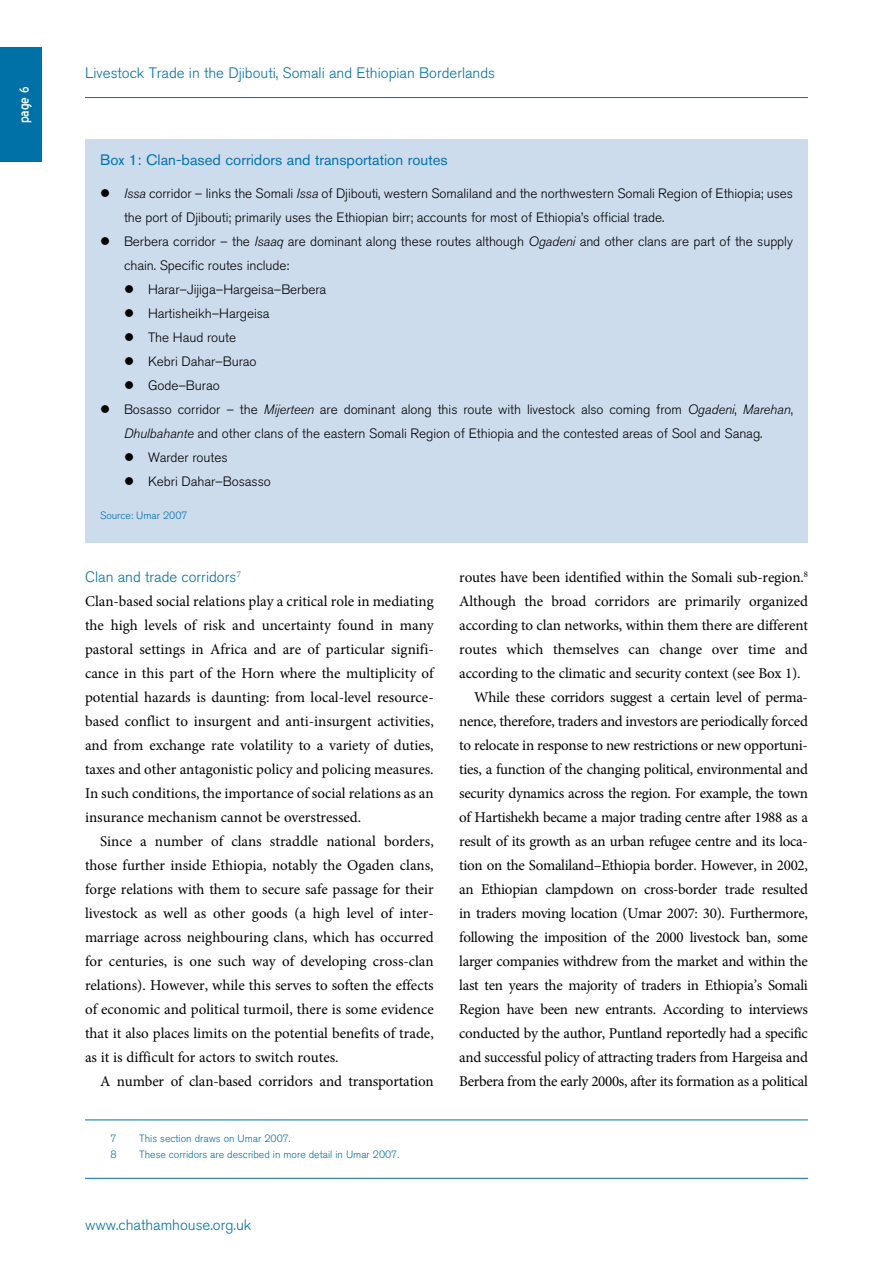
<style>
.page{position:relative;width:893px;height:1263px;background:#fff}
.page>*{position:absolute;margin:0;border:0;box-sizing:border-box;transform-origin:0 0}
.t1{font:16.5px "Blue Highway";color:#fff}
.t2{font:15px/24px "Minion Pro";letter-spacing:-.02em;color:#000;text-align:justify}
.t3{font:300 15px "Akzidenz Grotesk BE";color:#0071a6}
.t4{font:15px "Akzidenz Grotesk BE";color:#0073ae}
.t5{font:15px "Minion Pro";color:#000}
.t6{font:300 13.5px "Akzidenz Grotesk BE";letter-spacing:-.005em;color:#000}
.t7{font:300 10.5px "Akzidenz Grotesk BE";color:#0071a6}
.s1{font-style:italic}
</style>
<div class="page">
<hr style="left:85px;top:1178px;width:723px;height:1px;background:#0071a6">
<hr style="left:85px;top:97px;width:723px;height:1px;background:#0071a6">
<div style="left:0;top:47px;width:42px;height:115px;background:#0071a6"></div>
<div style="left:85px;top:139px;width:723px;height:403px;background:#cddced"></div>
<hr style="left:85px;top:1119px;width:723px;height:1px;background:#0071a6">
<p class="t1" style="left:17px;top:123px;width:39px;rotate:-90deg">page 6</p>
<p class="t3" style="left:85px;top:64px;width:412px">Livestock Trade in the Djibouti, Somali and Ethiopian Borderlands</p>
<p class="t4" style="left:100px;top:151px;width:349px">Box 1: Clan-based corridors and transportation routes</p>
<p class="t6" style="left:124px;top:186px;width:670px"><span class="s1">Issa</span> corridor – links the Somali <span class="s1">Issa</span> of Djibouti, western Somaliland and the northwestern Somali Region of Ethiopia; uses</p>
<p class="t6" style="left:124px;top:210px;width:542px">the port of Djibouti; primarily uses the Ethiopian birr; accounts for most of Ethiopia’s official trade.</p>
<p class="t6" style="left:124px;top:234px;width:670px">Berbera corridor – the <span class="s1">Isaaq</span> are dominant along these routes although <span class="s1">Ogadeni</span> and other clans are part of the supply</p>
<p class="t6" style="left:124px;top:258px;width:167px">chain. Specific routes include:</p>
<p class="t6" style="left:148px;top:282px;width:180px">Harar–Jijiga–Hargeisa–Berbera</p>
<p class="t6" style="left:148px;top:306px;width:123px">Hartisheikh–Hargeisa</p>
<p class="t6" style="left:148px;top:330px;width:90px">The Haud route</p>
<p class="t6" style="left:148px;top:354px;width:110px">Kebri Dahar–Burao</p>
<p class="t6" style="left:148px;top:378px;width:73px">Gode–Burao</p>
<p class="t6" style="left:124px;top:402px;width:670px">Bosasso corridor – the <span class="s1">Mijerteen</span> are dominant along this route with livestock also coming from <span class="s1">Ogadeni</span>, <span class="s1">Marehan</span>,</p>
<p class="t6" style="left:124px;top:426px;width:640px"><span class="s1">Dhulbahante</span> and other clans of the eastern Somali Region of Ethiopia and the contested areas of Sool and Sanag.</p>
<p class="t6" style="left:148px;top:450px;width:81px">Warder routes</p>
<p class="t6" style="left:148px;top:474px;width:124px">Kebri Dahar–Bosasso</p>
<p class="t7" style="left:100px;top:509px;width:89px">Source: Umar 2007</p>
<p class="t3" style="left:85px;top:568px;width:158px">Clan and trade corridors<sup>7</sup></p>
<p class="t2" style="left:85px;top:589px;width:350px">Clan-based social relations play a critical role in mediating the high levels of risk and uncertainty found in many pastoral settings in Africa and are of particular signifi&shy;cance in this part of the Horn where the multiplicity of potential hazards is daunting: from local-level resource&shy;based conflict to insurgent and anti-insurgent activities, and from exchange rate volatility to a variety of duties, taxes and other antagonistic policy and policing measures.<br>In such conditions, the importance of social relations as an insurance mechanism cannot be overstressed.</p>
<p class="t2" style="left:85px;top:829px;width:350px;text-indent:15px">Since a number of clans straddle national borders, those further inside Ethiopia, notably the Ogaden clans, forge relations with them to secure safe passage for their livestock as well as other goods (a high level of inter&shy;marriage across neighbouring clans, which has occurred for centuries, is one such way of developing cross-clan relations). However, while this serves to soften the effects of economic and political turmoil, there is some evidence that it also places limits on the potential benefits of trade, as it is difficult for actors to switch routes.</p>
<p class="t2" style="left:100px;top:1069px;width:335px">A number of clan-based corridors and transportation</p>
<p class="t7" style="left:111px;top:1132px;width:8px">7</p>
<p class="t7" style="left:139px;top:1132px;width:153px">This section draws on Umar 2007.</p>
<p class="t7" style="left:111px;top:1148px;width:8px">8</p>
<p class="t7" style="left:139px;top:1148px;width:262px">These corridors are described in more detail in Umar 2007.</p>
<p class="t2" style="left:459px;top:565px;width:350px">routes have been identified within the Somali sub-region.<sup>8</sup></p>
<p class="t2" style="left:459px;top:589px;width:350px">Although the broad corridors are primarily organized</p>
<p class="t2" style="left:459px;top:613px;width:350px">according to clan networks, within them there are different</p>
<p class="t5" style="left:459px;top:639px;width:350px">routes which themselves can change over time and</p>
<p class="t2" style="left:459px;top:661px;width:343px">according to the climatic and security context (see Box 1).</p>
<p class="t2" style="left:474px;top:685px;width:335px">While these corridors suggest a certain level of perma-</p>
<p class="t2" style="left:459px;top:709px;width:350px">nence, therefore, traders and investors are periodically forced</p>
<p class="t2" style="left:459px;top:733px;width:350px">to relocate in response to new restrictions or new opportuni-</p>
<p class="t2" style="left:459px;top:757px;width:350px">ties, a function of the changing political, environmental and</p>
<p class="t2" style="left:459px;top:781px;width:350px">security dynamics across the region. For example, the town</p>
<p class="t2" style="left:459px;top:805px;width:350px">of Hartishekh became a major trading centre after 1988 as a</p>
<p class="t2" style="left:459px;top:829px;width:350px">result of its growth as an urban refugee centre and its loca-</p>
<p class="t2" style="left:459px;top:853px;width:350px">tion on the Somaliland–Ethiopia border. However, in 2002,</p>
<p class="t2" style="left:459px;top:877px;width:350px">an Ethiopian clampdown on cross-border trade resulted</p>
<p class="t2" style="left:459px;top:901px;width:350px">in traders moving location (Umar 2007: 30). Furthermore,</p>
<p class="t2" style="left:459px;top:925px;width:350px">following the imposition of the 2000 livestock ban, some</p>
<p class="t2" style="left:459px;top:949px;width:350px">larger companies withdrew from the market and within the</p>
<p class="t2" style="left:459px;top:973px;width:350px">last ten years the majority of traders in Ethiopia’s Somali</p>
<p class="t2" style="left:459px;top:997px;width:350px">Region have been new entrants. According to interviews</p>
<p class="t2" style="left:459px;top:1021px;width:350px">conducted by the author, Puntland reportedly had a specific</p>
<p class="t2" style="left:459px;top:1045px;width:350px">and successful policy of attracting traders from Hargeisa and</p>
<p class="t2" style="left:459px;top:1069px;width:350px">Berbera from the early 2000s, after its formation as a political</p>
<p class="t3" style="left:85px;top:1216px;width:168px">www.chathamhouse.org.uk</p>
</div>
